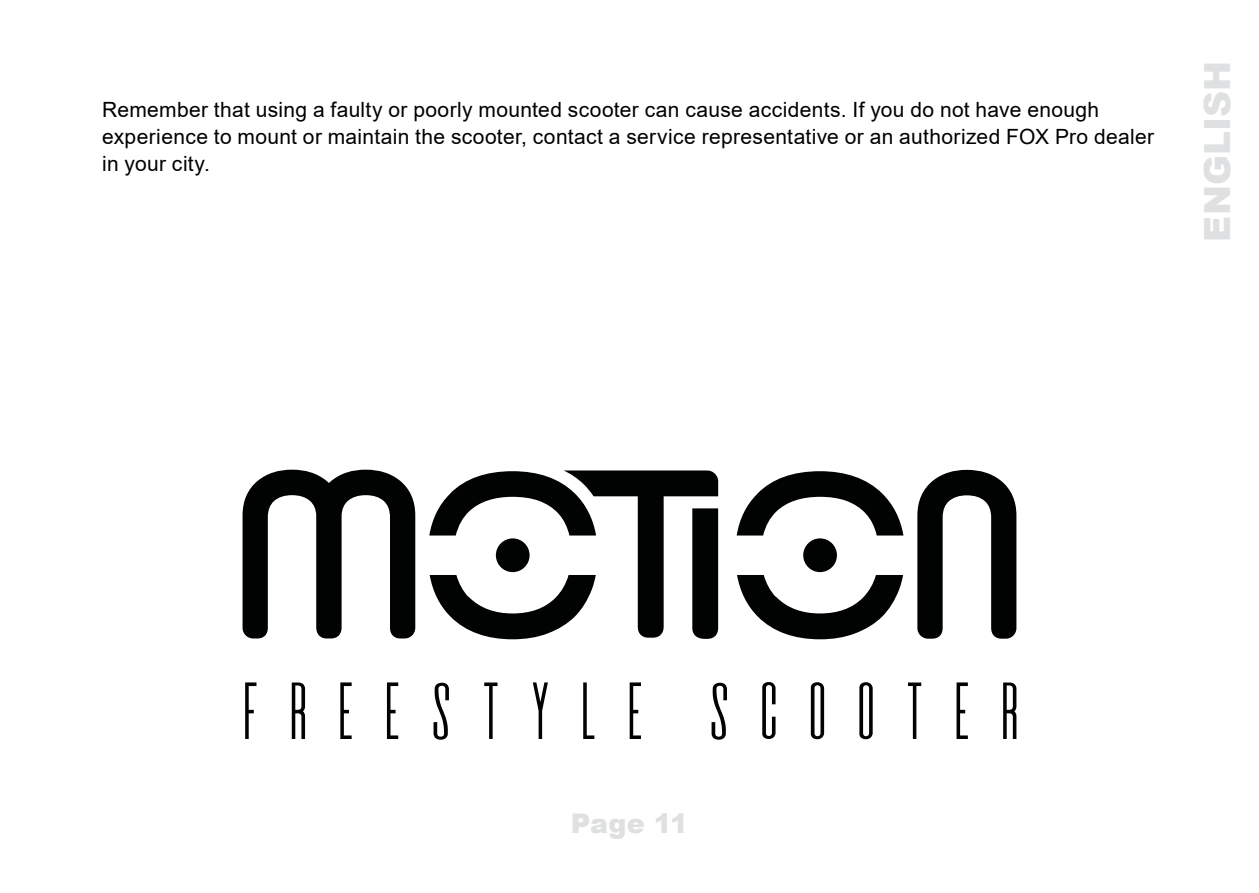
<style>
.page{position:relative;width:1259px;height:893px;background:#fff}
.page>*{position:absolute;margin:0;border:0;box-sizing:border-box;transform-origin:0 0}
.t1{font:900 36px "Arial";letter-spacing:.005em;color:#dfe0e1}
.t2{font:900 27px "Arial";letter-spacing:.005em;color:#dfe0e1}
.t3{font:21px/27px "Arial";letter-spacing:.015em;color:#000}
</style>
<div class="page">
<svg style="left:245px;top:682px;width:11px;height:57px"></svg>
<svg style="left:292px;top:682px;width:13px;height:57px"></svg>
<svg style="left:340px;top:682px;width:12px;height:57px"></svg>
<svg style="left:387px;top:682px;width:11px;height:57px"></svg>
<svg style="left:433px;top:683px;width:16px;height:57px"></svg>
<svg style="left:484px;top:682px;width:13px;height:57px"></svg>
<svg style="left:533px;top:682px;width:15px;height:57px"></svg>
<svg style="left:583px;top:682px;width:11px;height:57px"></svg>
<svg style="left:629px;top:682px;width:12px;height:57px"></svg>
<svg style="left:711px;top:683px;width:16px;height:57px"></svg>
<svg style="left:762px;top:682px;width:13px;height:57px"></svg>
<svg style="left:811px;top:682px;width:13px;height:57px"></svg>
<svg style="left:859px;top:682px;width:13px;height:57px"></svg>
<svg style="left:908px;top:682px;width:13px;height:57px"></svg>
<svg style="left:956px;top:682px;width:12px;height:57px"></svg>
<svg style="left:1003px;top:682px;width:13px;height:57px"></svg>
<svg style="left:242px;top:470px;width:173px;height:168px"></svg>
<svg style="left:917px;top:470px;width:99px;height:169px"></svg>
<svg style="left:736px;top:471px;width:167px;height:64px"></svg>
<svg style="left:737px;top:575px;width:166px;height:64px"></svg>
<div style="left:803px;top:538px;width:34px;height:34px;background:#010202;border-radius:50%"></div>
<svg style="left:429px;top:470px;width:289px;height:169px"></svg>
<p class="t3" style="left:102px;top:96px;width:1053px">Remember that using a faulty or poorly mounted scooter can cause accidents. If you do not have enough experience to mount or maintain the scooter, contact a service representative or an authorized FOX Pro dealer in your city.</p>
<h1 class="t1" style="left:1191px;top:242px;width:182px;rotate:-90deg">ENGLISH</h1>
<p class="t2" style="left:570px;top:804px;width:119px">Page 11</p>
</div>
